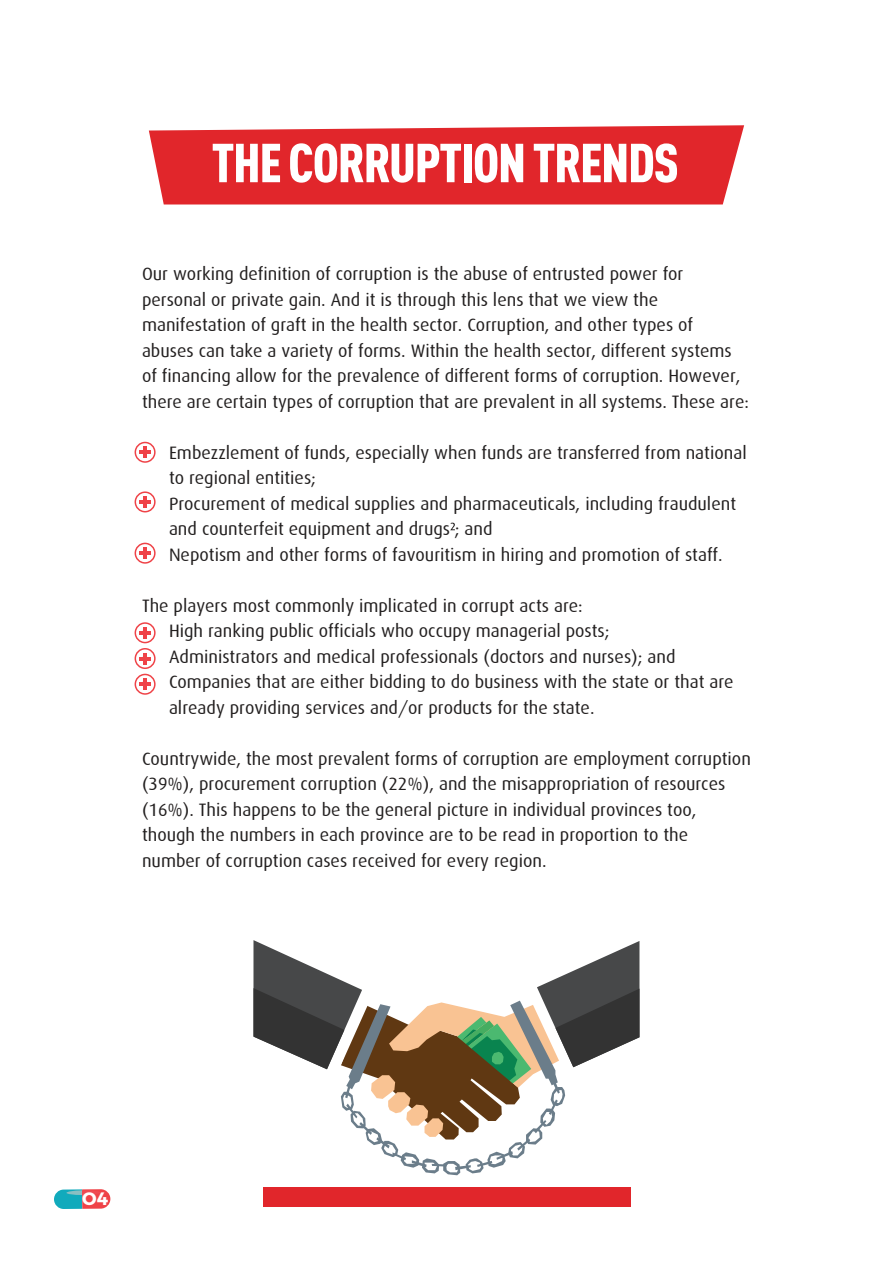
<style>
.page{position:relative;width:893px;height:1263px;background:#fff}
.page>*{position:absolute;margin:0;border:0;box-sizing:border-box;transform-origin:0 0}
.t1{font:900 condensed 54px "DIN Pro";letter-spacing:-.025em;color:#fff}
.t2{font:18px/25.5px "Dax";color:#221f1f}
.t3{font:700 18px "Montserrat";color:#fff}
</style>
<div class="page">
<svg style="left:54px;top:1189px;width:56px;height:20px"></svg>
<svg style="left:450px;top:523px;width:5px;height:7px"></svg>
<svg style="left:149px;top:125px;width:595px;height:79px;background:#e23438"></svg>
<div style="left:135px;top:442px;width:21px;height:21px;border:2px solid #ef4348;border-radius:50%"></div>
<hr style="left:143px;top:447px;width:4px;height:11px;background:#ef4348">
<hr style="left:139px;top:450px;width:12px;height:4px;background:#ef4348">
<div style="left:135px;top:622px;width:21px;height:21px;border:2px solid #ef4348;border-radius:50%"></div>
<hr style="left:143px;top:627px;width:4px;height:11px;background:#ef4348">
<svg style="left:139px;top:631px;width:12px;height:3px"></svg>
<div style="left:135px;top:491px;width:21px;height:21px;border:2px solid #ef4348;border-radius:50%"></div>
<hr style="left:143px;top:496px;width:4px;height:12px;background:#ef4348">
<hr style="left:139px;top:500px;width:12px;height:4px;background:#ef4348">
<div style="left:135px;top:648px;width:21px;height:21px;border:2px solid #ef4348;border-radius:50%"></div>
<hr style="left:143px;top:653px;width:4px;height:11px;background:#ef4348">
<svg style="left:139px;top:657px;width:12px;height:3px"></svg>
<div style="left:135px;top:543px;width:21px;height:21px;border:2px solid #ef4348;border-radius:50%"></div>
<hr style="left:143px;top:547px;width:4px;height:12px;background:#ef4348">
<hr style="left:139px;top:551px;width:12px;height:4px;background:#ef4348">
<div style="left:135px;top:674px;width:21px;height:21px;border:2px solid #ef4348;border-radius:50%"></div>
<hr style="left:143px;top:678px;width:4px;height:12px;background:#ef4348">
<hr style="left:139px;top:682px;width:12px;height:4px;background:#ef4348">
<svg style="left:253px;top:940px;width:386px;height:235px"></svg>
<div style="left:263px;top:1187px;width:367px;height:20px;background:#e1262b"></div>
<h1 class="t1" style="left:212px;top:132px;width:469px">THE CORRUPTION TRENDS</h1>
<p class="t2" style="left:142px;top:262px;width:608px">Our working definition of corruption is the abuse of entrusted power for personal or private gain. And it is through this lens that we view the manifestation of graft in the health sector. Corruption, and other types of abuses can take a variety of forms. Within the health sector, different systems of financing allow for the prevalence of different forms of corruption. However, there are certain types of corruption that are prevalent in all systems. These are:</p>
<p class="t2" style="left:169px;top:441px;width:579px;text-indent:-27px">• Embezzlement of funds, especially when funds are transferred from national to regional entities;</p>
<p class="t2" style="left:169px;top:492px;width:569px;text-indent:-27px">• Procurement of medical supplies and pharmaceuticals, including fraudulent and counterfeit equipment and drugs ; and</p>
<p class="t2" style="left:142px;top:543px;width:582px">• Nepotism and other forms of favouritism in hiring and promotion of staff.</p>
<p class="t2" style="left:142px;top:594px;width:442px">The players most commonly implicated in corrupt acts are:</p>
<p class="t2" style="left:142px;top:619px;width:469px">• High ranking public officials who occupy managerial posts;</p>
<p class="t2" style="left:142px;top:645px;width:535px">• Administrators and medical professionals (doctors and nurses); and</p>
<p class="t2" style="left:169px;top:670px;width:566px;text-indent:-27px">• Companies that are either bidding to do business with the state or that are already providing services and/or products for the state.</p>
<p class="t2" style="left:142px;top:747px;width:610px">Countrywide, the most prevalent forms of corruption are employment corruption (39%), procurement corruption (22%), and the misappropriation of resources (16%). This happens to be the general picture in individual provinces too, though the numbers in each province are to be read in proportion to the number of corruption cases received for every region.</p>
<p class="t3" style="left:82px;top:1188px;width:27px">O4</p>
</div>
